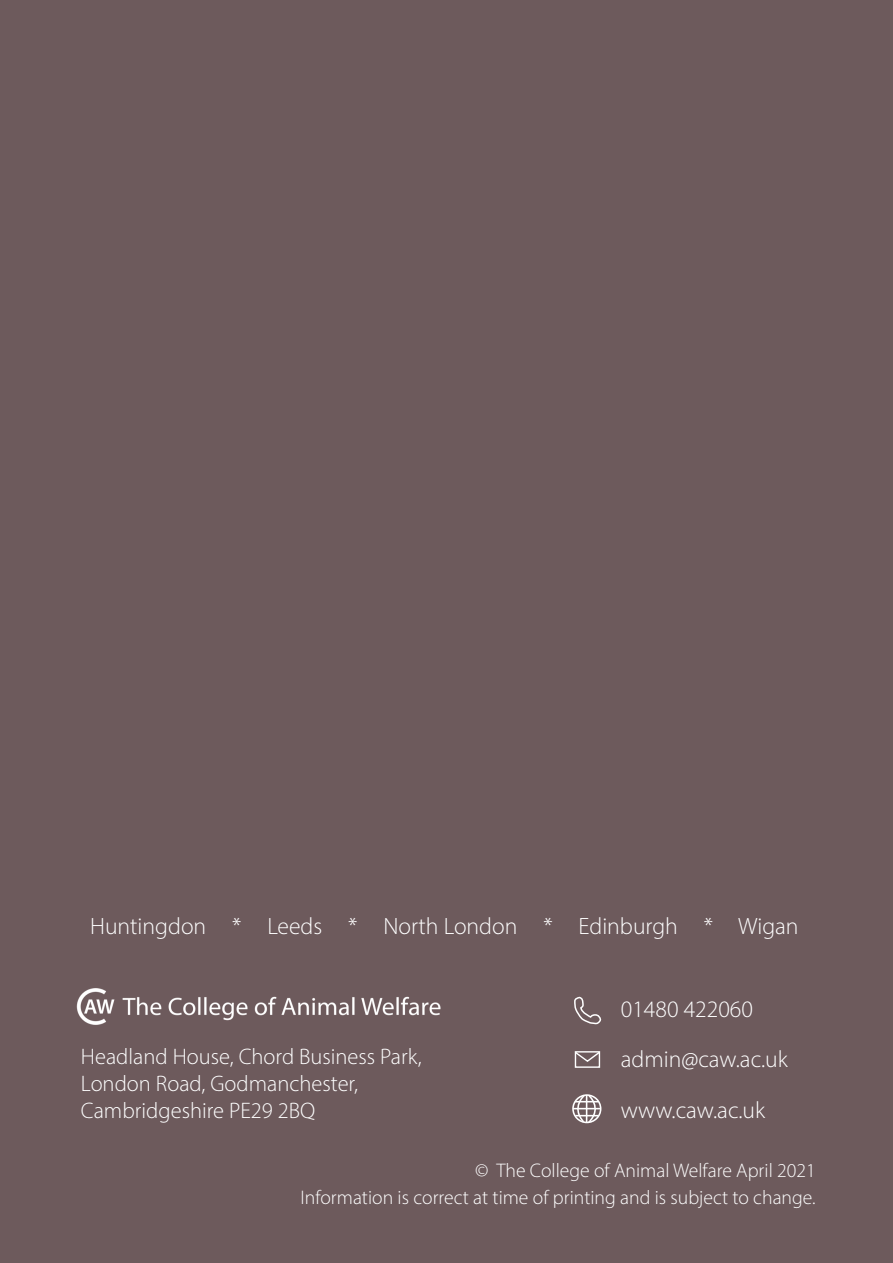
<style>
.page{position:relative;width:893px;height:1263px;background:#6d5a5c}
.page>*{position:absolute;margin:0;border:0;box-sizing:border-box;transform-origin:0 0}
.Body_Text{font:300 23.7px "Myriad Pro";color:#fff}
.Body_Text-2{font:300 22.5px/27px "Myriad Pro";color:#fff}
.t1{font:300 19.65px "Myriad Pro";color:#fff}
</style>
<div class="page">
<img style="left:76px;top:988px;width:365px;height:37px">
<div style="left:575px;top:1051px;width:25px;height:17px;border:1px solid #fff"></div>
<svg style="left:574px;top:1051px;width:27px;height:12px"></svg>
<svg style="left:574px;top:996px;width:27px;height:28px"></svg>
<svg style="left:572px;top:1094px;width:30px;height:30px"></svg>
<p class="Body_Text" style="left:90px;top:912px;width:710px">Huntingdon * Leeds * North London * Edinburgh * Wigan</p>
<p class="Body_Text-2" style="left:81px;top:1043px;width:342px">Headland House, Chord Business Park,<br>London Road, Godmanchester,<br>Cambridgeshire PE29 2BQ</p>
<p class="Body_Text" style="left:621px;top:994px;width:134px">01480 422060</p>
<p class="Body_Text" style="left:621px;top:1045px;width:168px">admin@caw.ac.uk</p>
<p class="Body_Text" style="left:621px;top:1096px;width:146px">www.caw.ac.uk</p>
<p class="t1" style="left:475px;top:1158px;width:342px">© The College of Animal Welfare April 2021</p>
<p class="t1" style="left:301px;top:1185px;width:517px">Information is correct at time of printing and is subject to change.</p>
</div>
